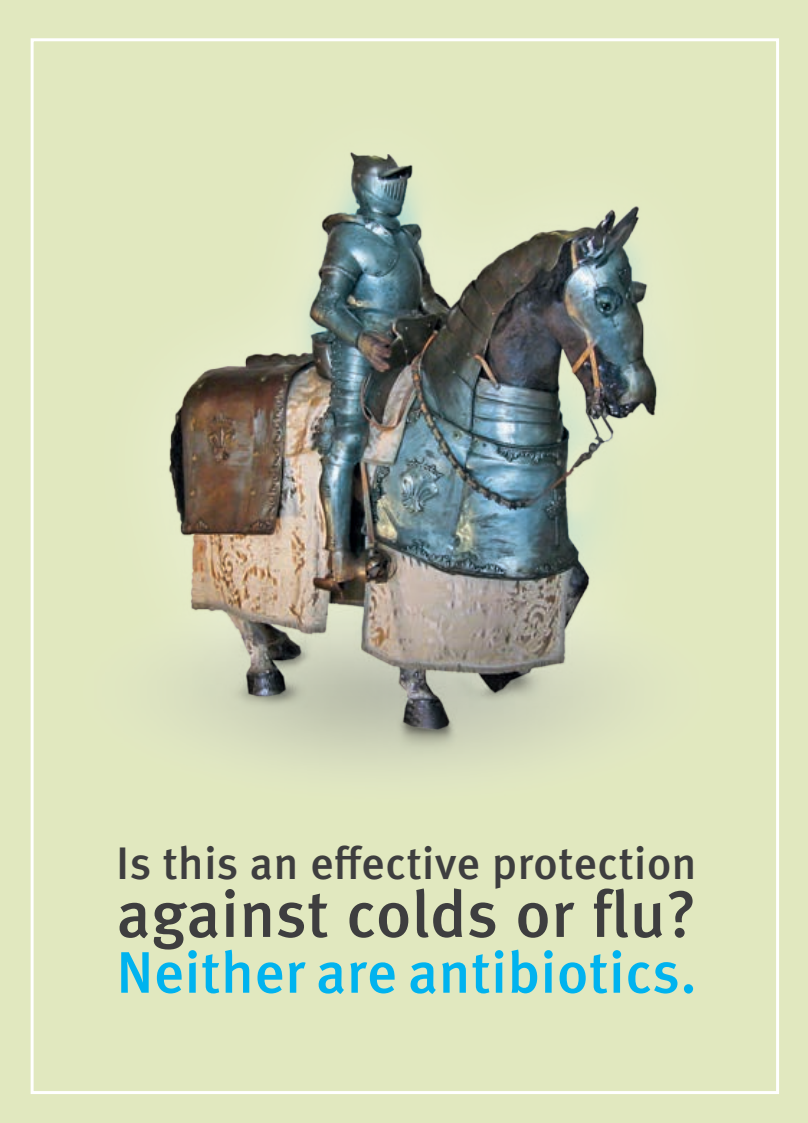
<style>
.page{position:relative;width:808px;height:1123px;background:#e1e8bf}
.page>*{position:absolute;margin:0;border:0;box-sizing:border-box;transform-origin:0 0}
.t1{font:500 65.7px "Meta Pro";letter-spacing:-.005em;color:#3e3e3f}
.t2{font:500 58.5px "Meta Pro";color:#00b3ef}
.t3{font:500 45.6px "Meta Pro";color:#3e3e3f}
</style>
<div class="page">
<img style="left:30px;top:38px;width:627px;height:875px">
<p class="t3" style="left:116px;top:834px;width:582px">Is this an effective protection</p>
<h1 class="t1" style="left:116px;top:872px;width:582px">against colds or flu?</h1>
<p class="t2" style="left:116px;top:935px;width:582px">Neither are antibiotics.</p>
</div>
